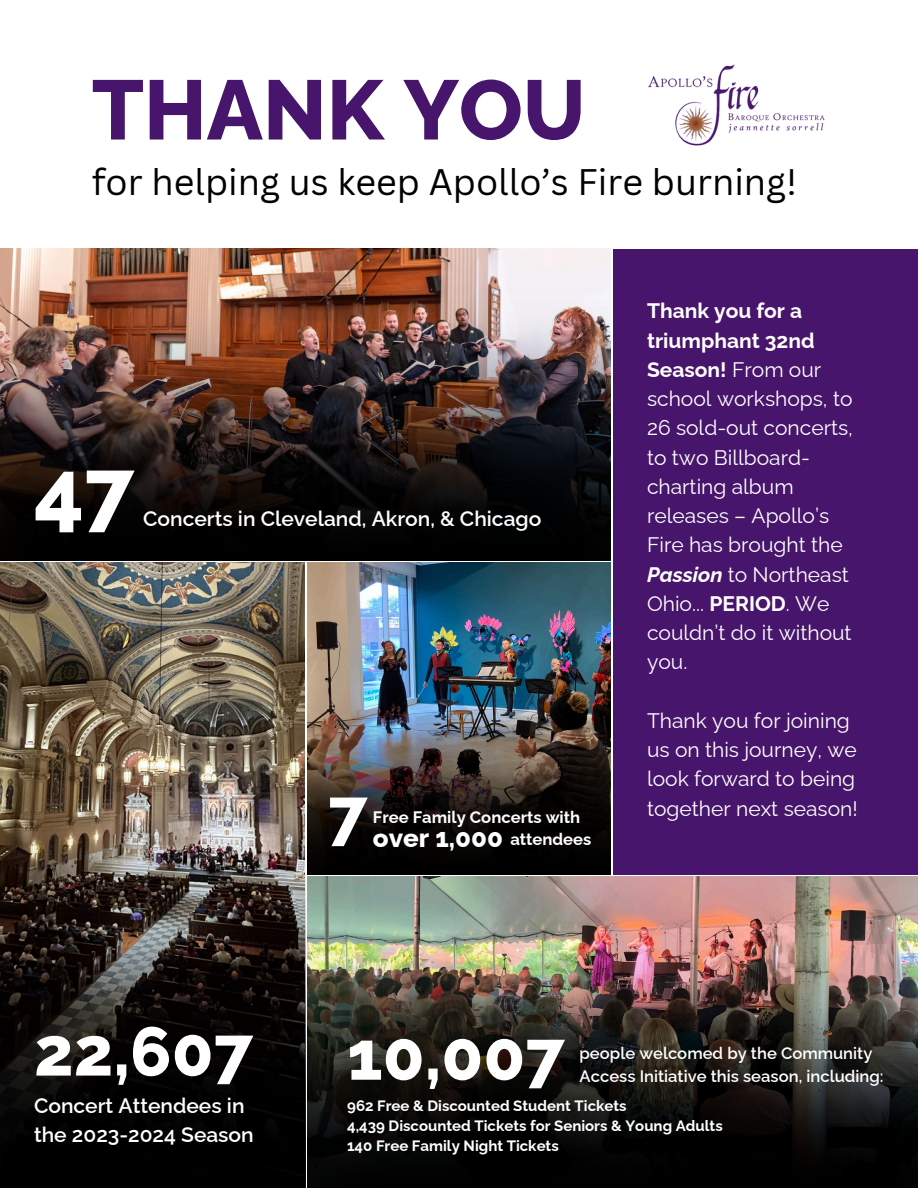
<style>
.page{position:relative;width:918px;height:1188px;background:#fff}
.page>*{position:absolute;margin:0;border:0;box-sizing:border-box;transform-origin:0 0}
.t1{font:800 86.85px "Raleway";color:#fff}
.t2{font:800 84px "Raleway";color:#47156b}
.t3{font:800 68.4px "Raleway";color:#fff}
.t4{font:36px "Canva Sans";color:#000}
.t5{font:800 25.95px "Raleway";color:#fff}
.t6{font:21px/29.2px "Raleway";color:#fff}
.t7{font:600 21px/29.2px "Raleway";color:#fff}
.t8{font:600 16.65px/23.1px "Raleway";color:#fff}
.t9{font:700 16.65px "Raleway";color:#fff}
.t10{font:700 15px "Raleway";color:#fff}
.s1{font-weight:700}
.s2{font-weight:700;font-style:italic}
</style>
<div class="page">
<img style="left:0;top:563px;width:305px;height:236px">
<img style="left:307px;top:563px;width:304px;height:311px">
<img style="left:307px;top:877px;width:611px;height:42px">
<div style="left:613px;top:249px;width:305px;height:625px;background:#47156b"></div>
<img style="left:0;top:249px;width:611px;height:311px">
<img style="left:648px;top:64px;width:177px;height:82px">
<img style="left:0;top:287px;width:610px;height:273px">
<img style="left:0;top:799px;width:306px;height:389px">
<img style="left:307px;top:919px;width:611px;height:269px">
<img style="left:307px;top:691px;width:303px;height:183px">
<h1 class="t2" style="left:92px;top:61px;width:495px">THANK YOU</h1>
<p class="t4" style="left:92px;top:157px;width:707px">for helping us keep Apollo’s Fire burning!</p>
<p class="t1" style="left:34px;top:440px;width:102px">47</p>
<p class="t7" style="left:143px;top:503px;width:400px">Concerts in Cleveland, Akron, &amp; Chicago</p>
<h4 class="t3" style="left:328px;top:773px;width:41px">7</h4>
<p class="t9" style="left:373px;top:807px;width:209px">Free Family Concerts with</p>
<h5 class="t5" style="left:373px;top:823px;width:132px">over 1,000</h5>
<h2 class="t9" style="left:510px;top:830px;width:83px">attendees</h2>
<h3 class="t6" style="left:647px;top:296px;width:207px"><span class="s1">Thank you for a triumphant 32nd<br>Season!</span> From our school workshops, to<br>26 sold-out concerts, to two Billboard&shy;charting album releases – Apollo’s<br>Fire has brought the<br><span class="s2">Passion</span> to Northeast<br>Ohio... <span class="s1">PERIOD</span>. We couldn’t do it without you.</h3>
<p class="t6" style="left:647px;top:706px;width:212px">Thank you for joining us on this journey, we look forward to being together next season!</p>
<h5 class="t3" style="left:34px;top:1011px;width:221px">22,607</h5>
<h6 class="t7" style="left:34px;top:1091px;width:221px">Concert Attendees in the 2023-2024 Season</h6>
<h6 class="t3" style="left:347px;top:1015px;width:219px">10,007</h6>
<p class="t8" style="left:580px;top:1041px;width:305px">people welcomed by the Community<br>Access Initiative this season, including:</p>
<p class="t10" style="left:347px;top:1097px;width:281px">962 Free &amp; Discounted Student Tickets</p>
<p class="t10" style="left:347px;top:1117px;width:377px">4,439 Discounted Tickets for Seniors &amp; Young Adults</p>
<p class="t10" style="left:347px;top:1137px;width:213px">140 Free Family Night Tickets</p>
</div>
